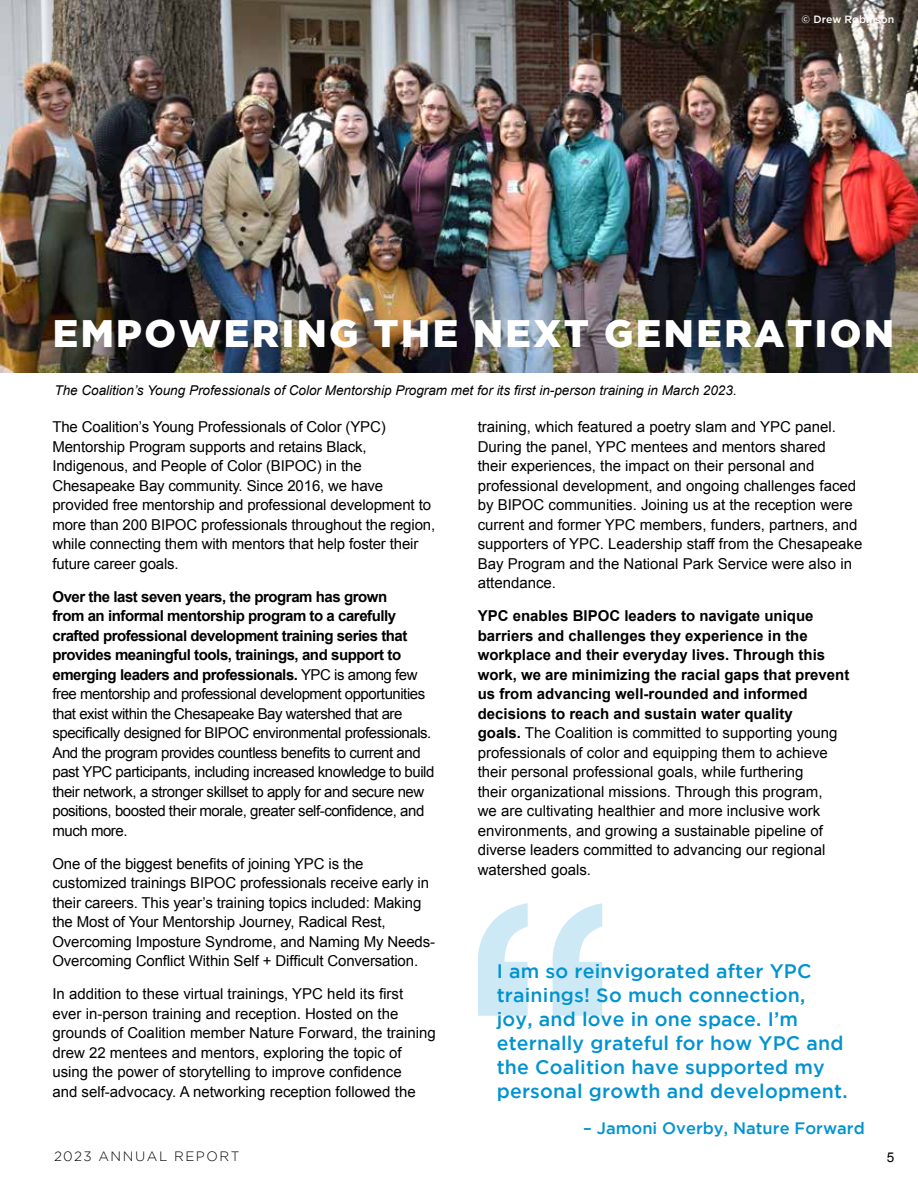
<style>
.page{position:relative;width:918px;height:1188px;background:#fff}
.page>*{position:absolute;margin:0;border:0;box-sizing:border-box;transform-origin:0 0}
.t1{font:700 350.4px "Helvetica Neue";color:#0093d0}
.t2{font:900 38.25px "Gotham";letter-spacing:.065em;color:#fff}
.t3{font:500 19.5px/24px "Gotham";letter-spacing:.01em;color:#0093d0}
.t4{font:500 16.5px "Gotham";color:#0093d0}
.t5{font:15px/19.5px "Arial";color:#000}
.t6{font:15px/19.5px "Arial";letter-spacing:-.03em;color:#000}
.t7{font:italic 13.5px "Arial";color:#000}
.t8{font:300 13.5px "Gotham";letter-spacing:.115em;color:#000}
.t9{font:13.5px "Arial";color:#000}
.t10{font:500 10.5px "Gotham";color:#fff}
.s1{font-weight:700}
</style>
<div class="page">
<img style="left:0;top:0;width:918px;height:373px">
<p class="t10" style="left:802px;top:13px;width:94px">© Drew Robinson</p>
<h2 class="t2" style="left:53px;top:311px;width:843px">EMPOWERING THE NEXT GENERATION</h2>
<p class="t7" style="left:54px;top:382px;width:684px">The Coalition’s Young Professionals of Color Mentorship Program met for its first in-person training in March 2023.</p>
<p class="t5" style="left:52px;top:417px;width:384px">The Coalition’s Young Professionals of Color (YPC)<br>Mentorship Program supports and retains Black, Indigenous, and People of Color (BIPOC) in the Chesapeake Bay community. Since 2016, we have provided free mentorship and professional development to more than 200 BIPOC professionals throughout the region, while connecting them with mentors that help foster their future career goals.</p>
<p class="t6" style="left:52px;top:587px;width:384px"><span class="s1">Over the last seven years, the program has grown<br>from an informal mentorship program to a carefully crafted professional development training series that provides meaningful tools, trainings, and support to emerging leaders and professionals.</span> YPC is among few free mentorship and professional development opportunities that exist within the Chesapeake Bay watershed that are specifically designed for BIPOC environmental professionals.<br>And the program provides countless benefits to current and past YPC participants, including increased knowledge to build their network, a stronger skillset to apply for and secure new positions, boosted their morale, greater self-confidence, and much more.</p>
<p class="t5" style="left:52px;top:854px;width:384px">One of the biggest benefits of joining YPC is the customized trainings BIPOC professionals receive early in their careers. This year’s training topics included: Making the Most of Your Mentorship Journey, Radical Rest, Overcoming Imposture Syndrome, and Naming My Needs-Overcoming Conflict Within Self + Difficult Conversation.</p>
<p class="t5" style="left:52px;top:984px;width:385px">In addition to these virtual trainings, YPC held its first ever in-person training and reception. Hosted on the grounds of Coalition member Nature Forward, the training drew 22 mentees and mentors, exploring the topic of using the power of storytelling to improve confidence<br>and self-advocacy. A networking reception followed the</p>
<p class="t5" style="left:478px;top:417px;width:386px">training, which featured a poetry slam and YPC panel.<br>During the panel, YPC mentees and mentors shared<br>their experiences, the impact on their personal and professional development, and ongoing challenges faced by BIPOC communities. Joining us at the reception were current and former YPC members, funders, partners, and supporters of YPC. Leadership staff from the Chesapeake Bay Program and the National Park Service were also in attendance.</p>
<p class="t5" style="left:478px;top:606px;width:373px"><span class="s1">YPC enables BIPOC leaders to navigate unique barriers and challenges they experience in the workplace and their everyday lives. Through this work, we are minimizing the racial gaps that prevent us from advancing well-rounded and informed decisions to reach and sustain water quality<br>goals.</span> The Coalition is committed to supporting young professionals of color and equipping them to achieve their personal professional goals, while furthering<br>their organizational missions. Through this program,<br>we are cultivating healthier and more inclusive work environments, and growing a sustainable pipeline of diverse leaders committed to advancing our regional watershed goals.</p>
<h1 class="t1" style="left:459px;top:754px;width:164px">“</h1>
<h3 class="t3" style="left:497px;top:959px;width:352px">I am so reinvigorated after YPC trainings! So much connection,<br>joy, and love in one space. I’m eternally grateful for how YPC and the Coalition have supported my personal growth and development.</h3>
<p class="t4" style="left:583px;top:1119px;width:283px">– Jamoni Overby, Nature Forward</p>
<p class="t8" style="left:54px;top:1149px;width:187px">2023 ANNUAL REPORT</p>
<p class="t9" style="left:887px;top:1148px;width:9px">5</p>
</div>
